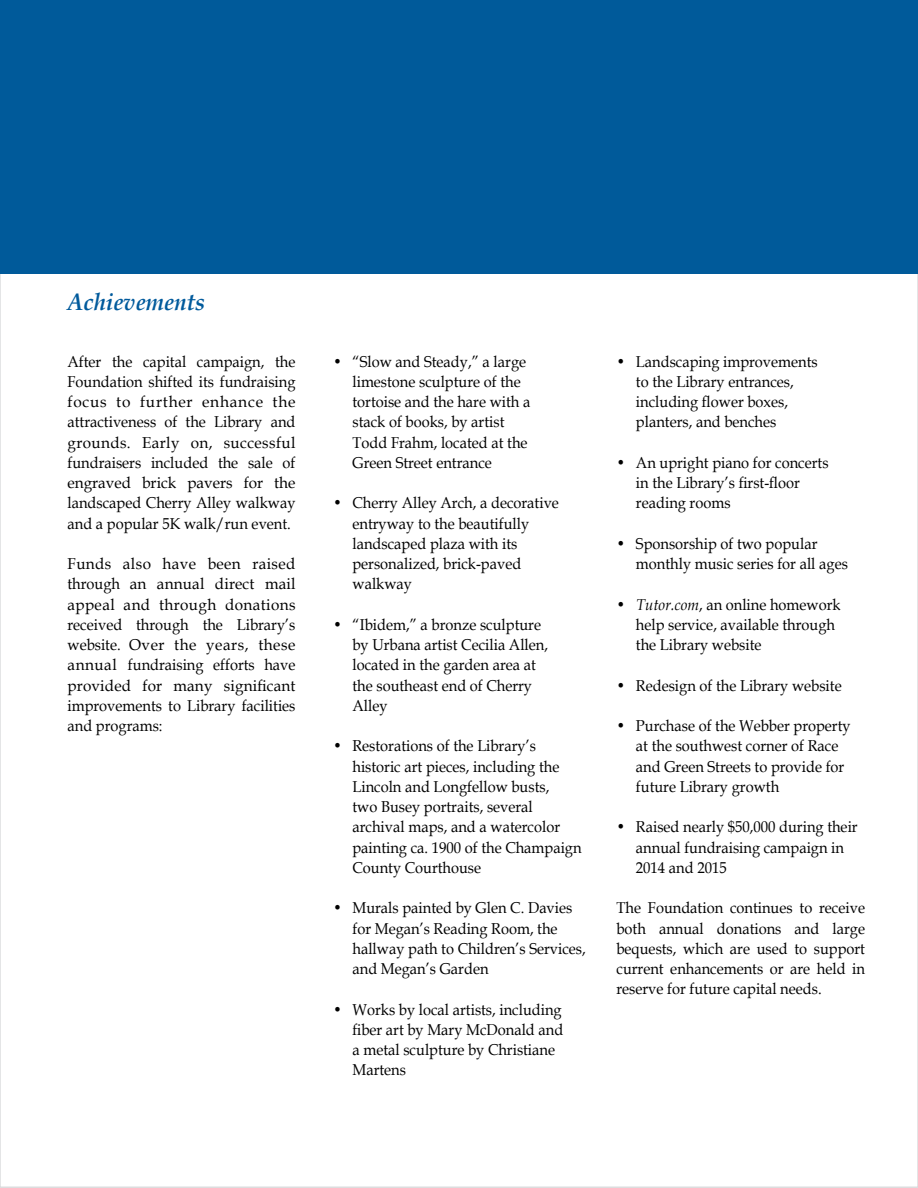
<style>
.page{position:relative;width:918px;height:1188px;background:#fff}
.page>*{position:absolute;margin:0;border:0;box-sizing:border-box;transform-origin:0 0}
.t1{font:italic 700 24px "Book Antiqua";color:#005a9c;scale:.93 1}
.t2{font:15.75px/20.2px "Book Antiqua";color:#000;scale:.93 1}
.t3{font:15.75px/20.2px "Book Antiqua";color:#000;text-align:justify}
.s1{font-style:italic}
</style>
<div class="page">
<div style="left:0;top:0;width:918px;height:273px;background:#005a9a"></div>
<h1 class="t1" style="left:68px;top:285px;width:149px">Achievements</h1>
<p class="t2" style="left:68px;top:351px;width:247px;text-align:justify">After the capital campaign, the Foundation shifted its fundraising focus to further enhance the attractiveness of the Library and grounds. Early on, successful fundraisers included the sale of engraved brick pavers for the landscaped Cherry Alley walkway and a popular 5K walk/run event.</p>
<p class="t3" style="left:67px;top:553px;width:230px">Funds also have been raised through an annual direct mail appeal and through donations received through the Library’s website. Over the years, these annual fundraising efforts have provided for many significant improvements to Library facilities and programs:</p>
<p class="t2" style="left:352px;top:351px;width:193px;text-indent:-19px">• “Slow and Steady,” a large limestone sculpture of the tortoise and the hare with a stack of books, by artist<br>Todd Frahm, located at the<br>Green Street entrance</p>
<p class="t2" style="left:352px;top:493px;width:224px;text-indent:-19px">• Cherry Alley Arch, a decorative entryway to the beautifully landscaped plaza with its personalized, brick-paved walkway</p>
<p class="t2" style="left:352px;top:614px;width:212px;text-indent:-19px">• “Ibidem,” a bronze sculpture by Urbana artist Cecilia Allen, located in the garden area at the southeast end of Cherry<br>Alley</p>
<p class="t2" style="left:352px;top:736px;width:248px;text-indent:-19px">• Restorations of the Library’s historic art pieces, including the<br>Lincoln and Longfellow busts,<br>two Busey portraits, several archival maps, and a watercolor painting ca. 1900 of the Champaign<br>County Courthouse</p>
<p class="t2" style="left:352px;top:898px;width:252px;text-indent:-19px">• Murals painted by Glen C. Davies for Megan’s Reading Room, the hallway path to Children’s Services, and Megan’s Garden</p>
<p class="t2" style="left:352px;top:999px;width:228px;text-indent:-19px">• Works by local artists, including fiber art by Mary McDonald and a metal sculpture by Christiane<br>Martens</p>
<p class="t2" style="left:636px;top:351px;width:197px;text-indent:-19px">• Landscaping improvements to the Library entrances, including flower boxes, planters, and benches</p>
<p class="t2" style="left:636px;top:452px;width:209px;text-indent:-19px">• An upright piano for concerts in the Library’s first-floor reading rooms</p>
<p class="t2" style="left:636px;top:533px;width:229px;text-indent:-19px">• Sponsorship of two popular monthly music series for all ages</p>
<p class="t2" style="left:636px;top:594px;width:222px;text-indent:-19px">• <span class="s1">Tutor.com</span>, an online homework help service, available through the Library website</p>
<p class="t2" style="left:616px;top:675px;width:244px">• Redesign of the Library website</p>
<p class="t2" style="left:636px;top:715px;width:232px;text-indent:-19px">• Purchase of the Webber property at the southwest corner of Race and Green Streets to provide for future Library growth</p>
<p class="t2" style="left:636px;top:817px;width:240px;text-indent:-19px">• Raised nearly $50,000 during their annual fundraising campaign in<br>2014 and 2015</p>
<p class="t2" style="left:616px;top:898px;width:269px;text-align:justify">The Foundation continues to receive both annual donations and large bequests, which are used to support current enhancements or are held in reserve for future capital needs.</p>
</div>
